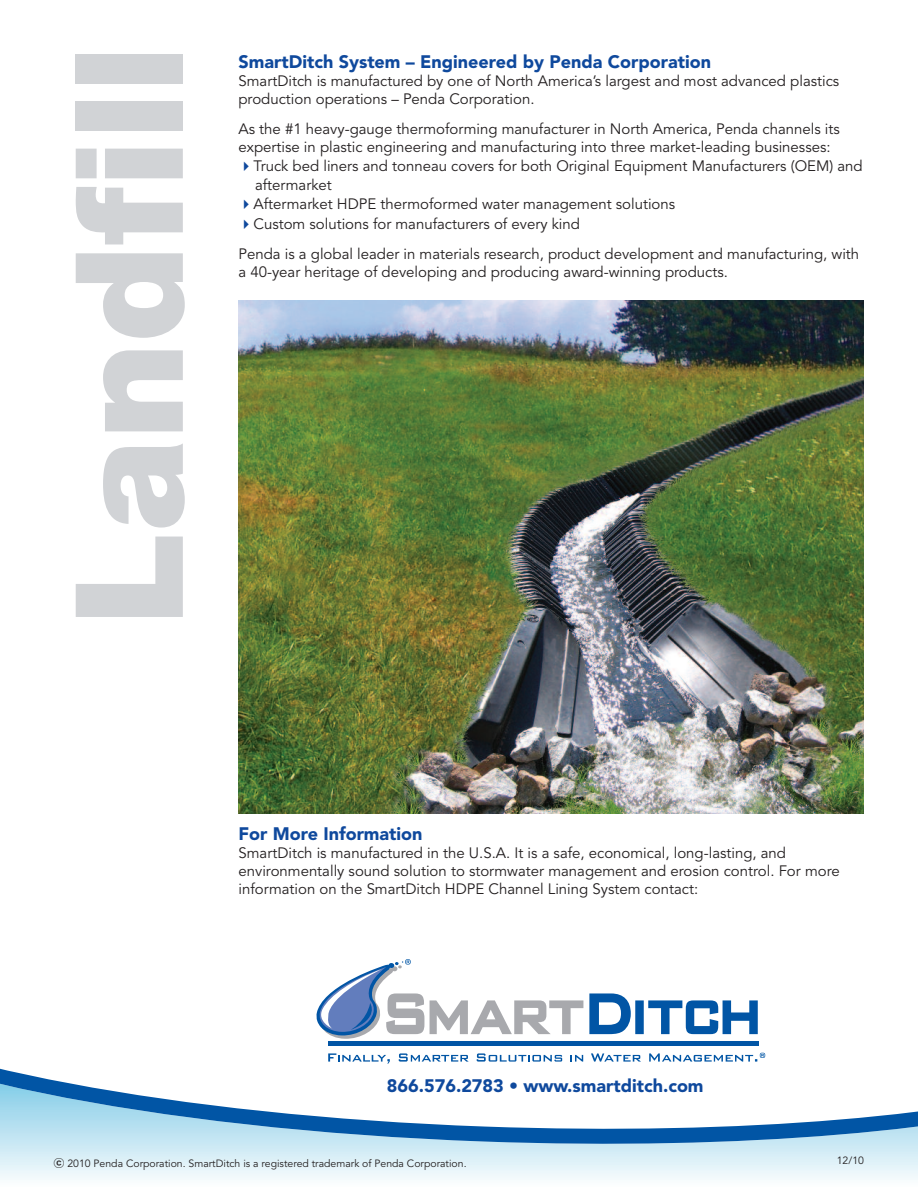
<style>
.page{position:relative;width:918px;height:1188px;background:#fff}
.page>*{position:absolute;margin:0;border:0;box-sizing:border-box;transform-origin:0 0}
.t1{font:900 150px "Helvetica Neue";color:#d1d3d6}
.t2{font:900 18px "Avenir";color:#0f499d}
.t3{font:15px/18px "Avenir";color:#231f20}
.t4{font:10.5px "Avenir";color:#231f20}
.s1{font-family:"Hira Kaku Pro W6"}
</style>
<div class="page">
<svg style="left:0;top:1151px;width:918px;height:29px"></svg>
<svg style="left:0;top:1003px;width:918px;height:148px"></svg>
<svg style="left:589px;top:993px;width:169px;height:41px"></svg>
<svg style="left:328px;top:1053px;width:62px;height:11px"></svg>
<svg style="left:399px;top:1053px;width:70px;height:9px"></svg>
<svg style="left:477px;top:1053px;width:85px;height:9px"></svg>
<svg style="left:571px;top:1055px;width:12px;height:7px"></svg>
<svg style="left:591px;top:1053px;width:50px;height:9px"></svg>
<hr style="left:328px;top:1042px;width:430px;height:4px;background:#0155a5">
<svg style="left:316px;top:959px;width:267px;height:80px"></svg>
<svg style="left:649px;top:1053px;width:116px;height:9px"></svg>
<img style="left:238px;top:300px;width:626px;height:514px">
<h1 class="t1" style="left:76px;top:625px;width:582px;rotate:-90deg">Landfill</h1>
<p class="t2" style="left:238px;top:54px;width:474px">SmartDitch System – Engineered by Penda Corporation</p>
<p class="t3" style="left:238px;top:73px;width:602px">SmartDitch is manufactured by one of North America’s largest and most advanced plastics production operations – Penda Corporation.</p>
<p class="t3" style="left:239px;top:121px;width:603px">As the #1 heavy-gauge thermoforming manufacturer in North America, Penda channels its expertise in plastic engineering and manufacturing into three market-leading businesses:</p>
<p class="t3" style="left:254px;top:157px;width:611px;line-height:19.2px">Truck bed liners and tonneau covers for both Original Equipment Manufacturers (OEM) and aftermarket<br>Aftermarket HDPE thermoformed water management solutions<br>Custom solutions for manufacturers of every kind</p>
<p class="t3" style="left:239px;top:246px;width:622px">Penda is a global leader in materials research, product development and manufacturing, with a 40-year heritage of developing and producing award-winning products.</p>
<p class="t2" style="left:238px;top:827px;width:186px">For More Information</p>
<p class="t3" style="left:238px;top:845px;width:603px">SmartDitch is manufactured in the U.S.A. It is a safe, economical, long-lasting, and environmentally sound solution to stormwater management and erosion control. For more information on the SmartDitch HDPE Channel Lining System contact:</p>
<p class="t2" style="left:387px;top:1078px;width:318px">866.576.2783 • www.smartditch.com</p>
<p class="t4" style="left:54px;top:1159px;width:414px"><span class="s1">ⓒ</span> 2010 Penda Corporation. SmartDitch is a registered trademark of Penda Corporation.</p>
<p class="t4" style="left:837px;top:1156px;width:29px">12/10</p>
</div>
